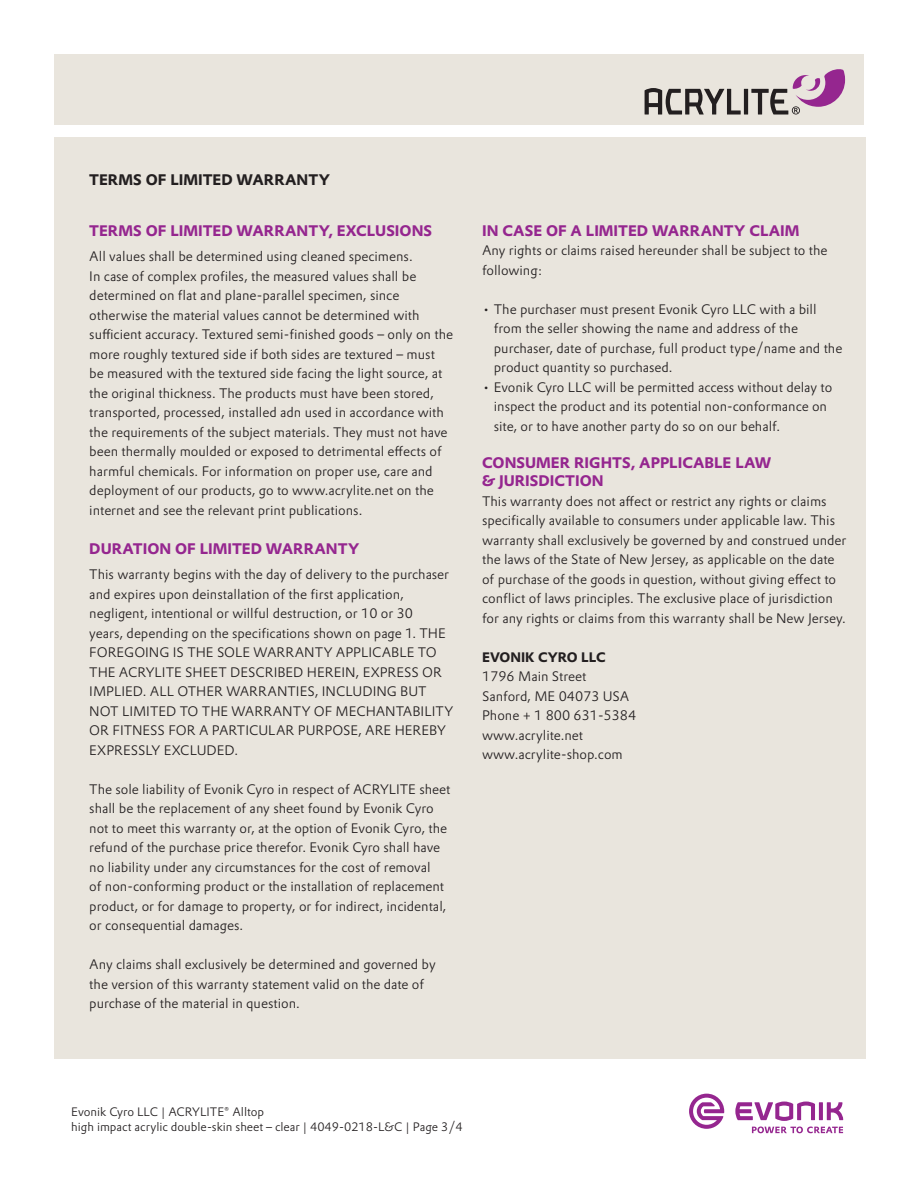
<style>
.page{position:relative;width:918px;height:1188px;background:#fff}
.page>*{position:absolute;margin:0;border:0;box-sizing:border-box;transform-origin:0 0}
.t1{font:700 15px/18px "Evonik Prokyon";color:#95268f}
.t2{font:700 15px "Evonik Prokyon";color:#231f20}
.t3{font:300 13.5px/19.5px "Evonik Prokyon";color:#231f20}
.t4{font:700 13.5px "Evonik Prokyon";color:#231f20}
.t5{font:300 12px/15px "Evonik Prokyon";color:#231f20}
</style>
<div class="page">
<div style="left:54px;top:137px;width:811px;height:921px;background:#e9e5dd"></div>
<div style="left:54px;top:54px;width:810px;height:70px;background:#e9e5dd"></div>
<hr style="left:744px;top:89px;width:4px;height:26px;background:#231f20">
<svg style="left:751px;top:69px;width:94px;height:46px"></svg>
<svg style="left:645px;top:88px;width:96px;height:27px"></svg>
<svg style="left:827px;top:1102px;width:16px;height:18px"></svg>
<svg style="left:819px;top:1102px;width:4px;height:18px"></svg>
<svg style="left:735px;top:1102px;width:80px;height:19px"></svg>
<svg style="left:689px;top:1094px;width:35px;height:35px"></svg>
<svg style="left:752px;top:1127px;width:91px;height:6px"></svg>
<p class="t2" style="left:89px;top:168px;width:242px">TERMS OF LIMITED WARRANTY</p>
<p class="t1" style="left:89px;top:220px;width:344px">TERMS OF LIMITED WARRANTY, EXCLUSIONS</p>
<p class="t3" style="left:89px;top:246px;width:365px">All values shall be determined using cleaned specimens.<br>In case of complex profiles, the measured values shall be determined on flat and plane-parallel specimen, since otherwise the material values cannot be determined with sufficient accuracy. Textured semi-finished goods – only on the more roughly textured side if both sides are textured – must<br>be measured with the textured side facing the light source, at the original thickness. The products must have been stored, transported, processed, installed adn used in accordance with the requirements of the subject materials. They must not have been thermally moulded or exposed to detrimental effects of harmful chemicals. For information on proper use, care and deployment of our products, go to www.acrylite.net on the internet and see the relevant print publications.</p>
<p class="t1" style="left:89px;top:538px;width:271px">DURATION OF LIMITED WARRANTY</p>
<p class="t3" style="left:89px;top:564px;width:365px">This warranty begins with the day of delivery to the purchaser and expires upon deinstallation of the first application, negligent, intentional or willful destruction, or 10 or 30<br>years, depending on the specifications shown on page 1. THE FOREGOING IS THE SOLE WARRANTY APPLICABLE TO THE ACRYLITE SHEET DESCRIBED HEREIN, EXPRESS OR IMPLIED. ALL OTHER WARRANTIES, INCLUDING BUT NOT LIMITED TO THE WARRANTY OF MECHANTABILITY OR FITNESS FOR A PARTICULAR PURPOSE, ARE HEREBY EXPRESSLY EXCLUDED.</p>
<p class="t3" style="left:89px;top:778px;width:363px">The sole liability of Evonik Cyro in respect of ACRYLITE sheet shall be the replacement of any sheet found by Evonik Cyro not to meet this warranty or, at the option of Evonik Cyro, the refund of the purchase price therefor. Evonik Cyro shall have no liability under any circumstances for the cost of removal<br>of non-conforming product or the installation of replacement product, or for damage to property, or for indirect, incidental, or consequential damages.</p>
<p class="t3" style="left:89px;top:954px;width:348px">Any claims shall exclusively be determined and governed by the version of this warranty statement valid on the date of purchase of the material in question.</p>
<p class="t1" style="left:482px;top:220px;width:319px">IN CASE OF A LIMITED WARRANTY CLAIM</p>
<p class="t3" style="left:482px;top:240px;width:347px">Any rights or claims raised hereunder shall be subject to the following:</p>
<p class="t3" style="left:494px;top:299px;width:350px;text-indent:-12px">• The purchaser must present Evonik Cyro LLC with a bill from the seller showing the name and address of the purchaser, date of purchase, full product type/name and the product quantity so purchased.</p>
<p class="t3" style="left:494px;top:377px;width:340px;text-indent:-12px">• Evonik Cyro LLC will be permitted access without delay to inspect the product and its potential non-conformance on site, or to have another party do so on our behalf.</p>
<p class="t1" style="left:482px;top:453px;width:291px">CONSUMER RIGHTS, APPLICABLE LAW &amp; JURISDICTION</p>
<p class="t3" style="left:482px;top:491px;width:366px">This warranty does not affect or restrict any rights or claims specifically available to consumers under applicable law. This warranty shall exclusively be governed by and construed under the laws of the State of New Jersey, as applicable on the date of purchase of the goods in question, without giving effect to conflict of laws principles. The exclusive place of jurisdiction for any rights or claims from this warranty shall be New Jersey.</p>
<p class="t4" style="left:482px;top:646px;width:125px">EVONIK CYRO LLC</p>
<p class="t3" style="left:482px;top:666px;width:156px">1796 Main Street<br>Sanford, ME 04073 USA<br>Phone + 1 800 631-5384 www.acrylite.net www.acrylite-shop.com</p>
<p class="t5" style="left:71px;top:1103px;width:393px">Evonik Cyro LLC | ACRYLITE® Alltop<br>high impact acrylic double-skin sheet – clear | 4049-0218-L&amp;C | Page 3/4</p>
</div>
